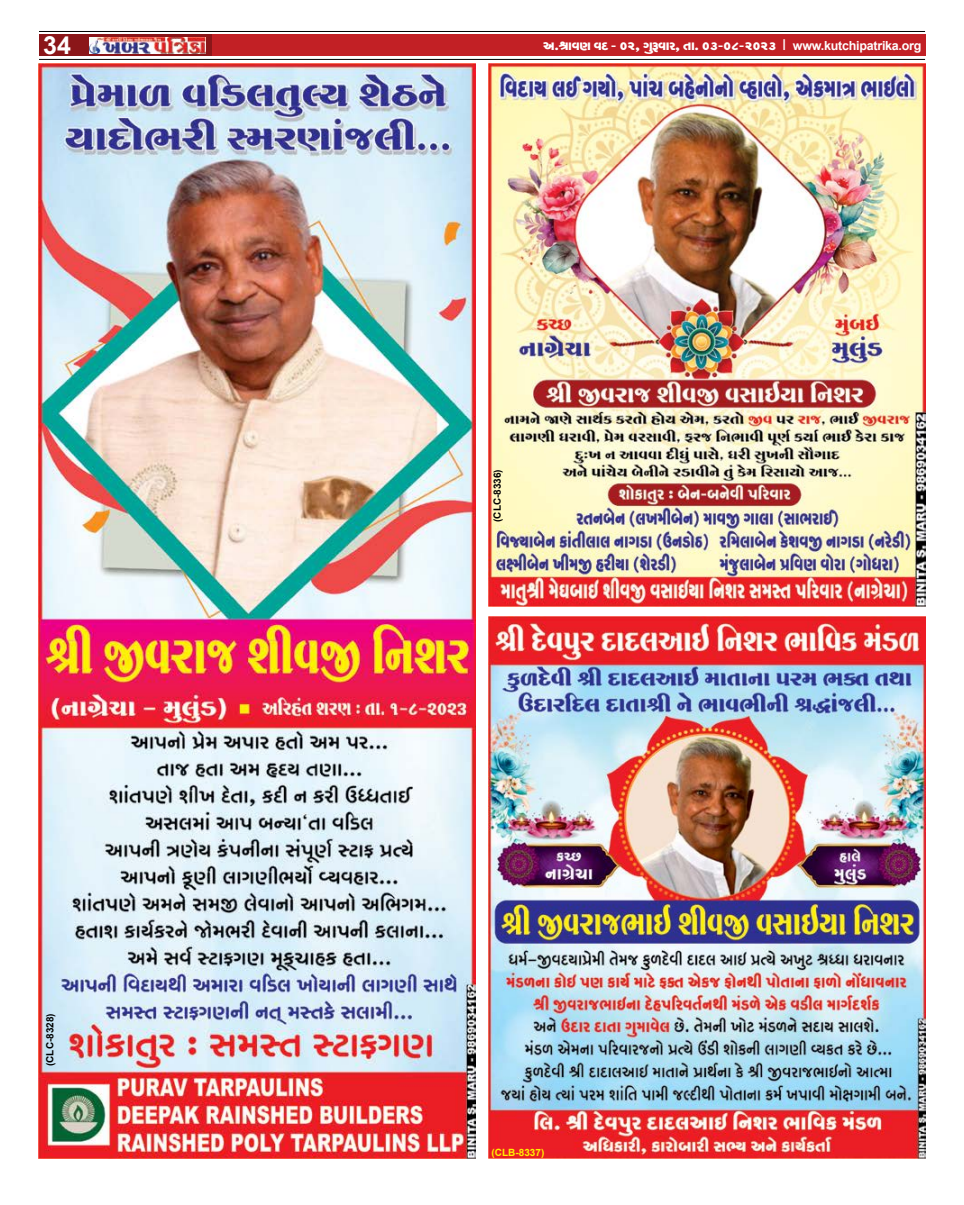
<style>
.page{position:relative;width:964px;height:1205px;background:#fff}
.page>*{position:absolute;margin:0;border:0;box-sizing:border-box;transform-origin:0 0}
.t1{font:700 25px "Arial";color:#fff}
.t2{font:15px "SHREE GUJ7";letter-spacing:-.02em;color:#fff}
.t3{font:700 10px "Arial";color:#000}
.t4{font:700 10px "Arial";color:#fff200}
.s1{font-family:"Arial"}
.s2{font-family:"Arial";font-weight:700;font-size:12.5px}
</style>
<div class="page">
<div style="left:40px;top:34px;width:172px;height:22px;background:#8b1619"></div>
<div style="left:212px;top:34px;width:713px;height:22px;background:#c22025"></div>
<hr style="left:39px;top:59px;width:886px;height:1px;background:#000">
<hr style="left:39px;top:31px;width:886px;height:1px;background:#000">
<img style="left:90px;top:37px;width:116px;height:17px">
<img style="left:488px;top:617px;width:437px;height:542px">
<img style="left:488px;top:64px;width:437px;height:542px">
<img style="left:39px;top:64px;width:437px;height:1095px">
<h1 class="t1" style="left:43px;top:27px;width:29px">34</h1>
<p class="t2" style="left:543px;top:39px;width:380px">A.îphZ hv$ - 02, Nyê$hpf, sp. 03-08-2023 <span class="s1">I</span> <span class="s2">www.kutchipatrika.org</span></p>
<p class="t3" style="left:43px;top:1066px;width:54px;rotate:-90deg">(CLC-8328)</p>
<p class="t3" style="left:490px;top:522px;width:54px;rotate:-90deg">(CLC-8336)</p>
<p class="t4" style="left:492px;top:1145px;width:54px">(CLB-8337)</p>
</div>
